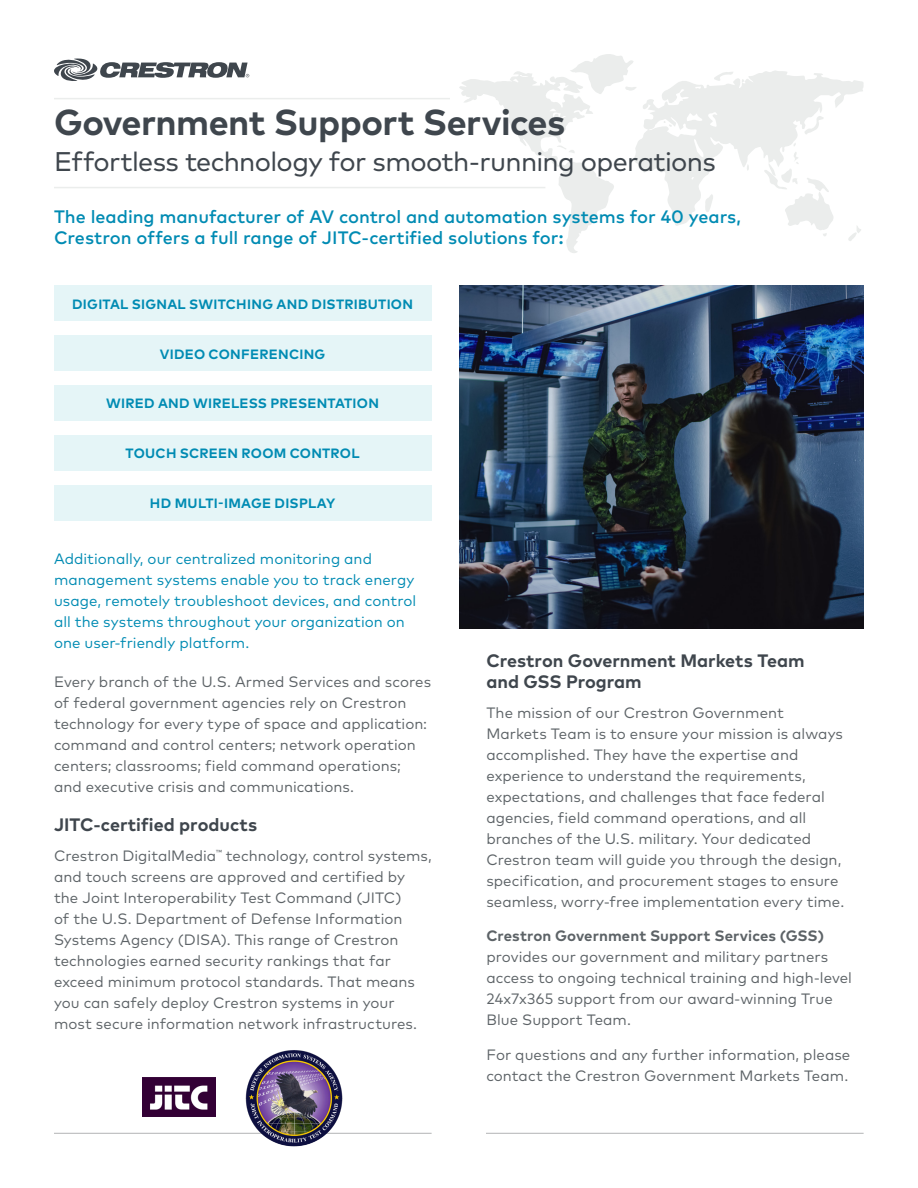
<style>
.page{position:relative;width:918px;height:1188px;background:#fff}
.page>*{position:absolute;margin:0;border:0;box-sizing:border-box;transform-origin:0 0}
.t1{font:700 36px "Mark Pro";letter-spacing:-.015em;color:#3f464d}
.t2{font:27px "Mark Pro";letter-spacing:-.025em;color:#3f464d}
.t3{font:500 18px/21px "Mark Pro";letter-spacing:-.005em;color:#008bb3}
.t4{font:700 18px/21px "Mark Pro";color:#3f464d}
.Body_Copy{font:15px/21px "Mark Pro";letter-spacing:.005em;color:#5d6367}
.Body_Copy-2{font:15px/21px "Mark Pro";letter-spacing:.005em;color:#008bb3}
.Bullet{font:700 13.5px "Mark Pro";letter-spacing:.02em;color:#008bb3}
.s1{font-weight:700}
</style>
<div class="page">
<hr style="left:54px;top:187px;width:491px;height:1px;background:#ebedec">
<hr style="left:54px;top:98px;width:396px;height:1px;background:#ebedec">
<svg style="left:54px;top:58px;width:195px;height:23px"></svg>
<svg style="left:459px;top:54px;width:405px;height:199px"></svg>
<img style="left:459px;top:285px;width:405px;height:344px">
<hr style="left:54px;top:1133px;width:378px;height:1px;background:#b2b4b5">
<hr style="left:486px;top:1133px;width:378px;height:1px;background:#b2b4b5">
<img style="left:142px;top:1077px;width:73px;height:40px">
<img style="left:244px;top:1048px;width:99px;height:99px;border-radius:49px">
<div style="left:54px;top:285px;width:378px;height:36px;background:#e5f5f7"></div>
<div style="left:54px;top:385px;width:378px;height:36px;background:#e5f5f7"></div>
<div style="left:54px;top:485px;width:378px;height:36px;background:#e5f5f7"></div>
<div style="left:54px;top:435px;width:378px;height:36px;background:#e5f5f7"></div>
<div style="left:54px;top:335px;width:378px;height:36px;background:#e5f5f7"></div>
<p class="t1" style="left:54px;top:95px;width:513px">Government Support Services</p>
<p class="t2" style="left:54px;top:141px;width:663px">Effortless technology for smooth-running operations</p>
<p class="t3" style="left:54px;top:205px;width:689px">The leading manufacturer of AV control and automation systems for 40 years,<br>Crestron offers a full range of JITC-certified solutions for:</p>
<p class="Bullet" style="left:72px;top:294px;width:342px">DIGITAL SIGNAL SWITCHING AND DISTRIBUTION</p>
<p class="Bullet" style="left:160px;top:344px;width:167px">VIDEO CONFERENCING</p>
<p class="Bullet" style="left:106px;top:393px;width:274px">WIRED AND WIRELESS PRESENTATION</p>
<p class="Bullet" style="left:126px;top:443px;width:236px">TOUCH SCREEN ROOM CONTROL</p>
<p class="Bullet" style="left:150px;top:493px;width:187px">HD MULTI-IMAGE DISPLAY</p>
<p class="Body_Copy-2" style="left:54px;top:547px;width:364px">Additionally, our centralized monitoring and management systems enable you to track energy usage, remotely troubleshoot devices, and control all the systems throughout your organization on one user-friendly platform.</p>
<p class="Body_Copy" style="left:54px;top:670px;width:379px">Every branch of the U.S. Armed Services and scores of federal government agencies rely on Crestron technology for every type of space and application: command and control centers; network operation centers; classrooms; field command operations; and executive crisis and communications.</p>
<p class="t4" style="left:54px;top:812px;width:205px">JITC-certified products</p>
<p class="Body_Copy" style="left:54px;top:844px;width:379px">Crestron DigitalMedia<sup>™</sup> technology, control systems, and touch screens are approved and certified by the Joint Interoperability Test Command (JITC)<br>of the U.S. Department of Defense Information Systems Agency (DISA). This range of Crestron technologies earned security rankings that far exceed minimum protocol standards. That means you can safely deploy Crestron systems in your most secure information network infrastructures.</p>
<p class="t4" style="left:486px;top:648px;width:320px">Crestron Government Markets Team and GSS Program</p>
<p class="Body_Copy" style="left:486px;top:701px;width:359px">The mission of our Crestron Government Markets Team is to ensure your mission is always accomplished. They have the expertise and experience to understand the requirements, expectations, and challenges that face federal agencies, field command operations, and all branches of the U.S. military. Your dedicated Crestron team will guide you through the design, specification, and procurement stages to ensure seamless, worry-free implementation every time.</p>
<p class="Body_Copy" style="left:486px;top:924px;width:367px"><span class="s1">Crestron Government Support Services (GSS) </span>provides our government and military partners access to ongoing technical training and high-level 24x7x365 support from our award-winning True Blue Support Team.</p>
<p class="Body_Copy" style="left:486px;top:1043px;width:365px">For questions and any further information, please contact the Crestron Government Markets Team.</p>
</div>
